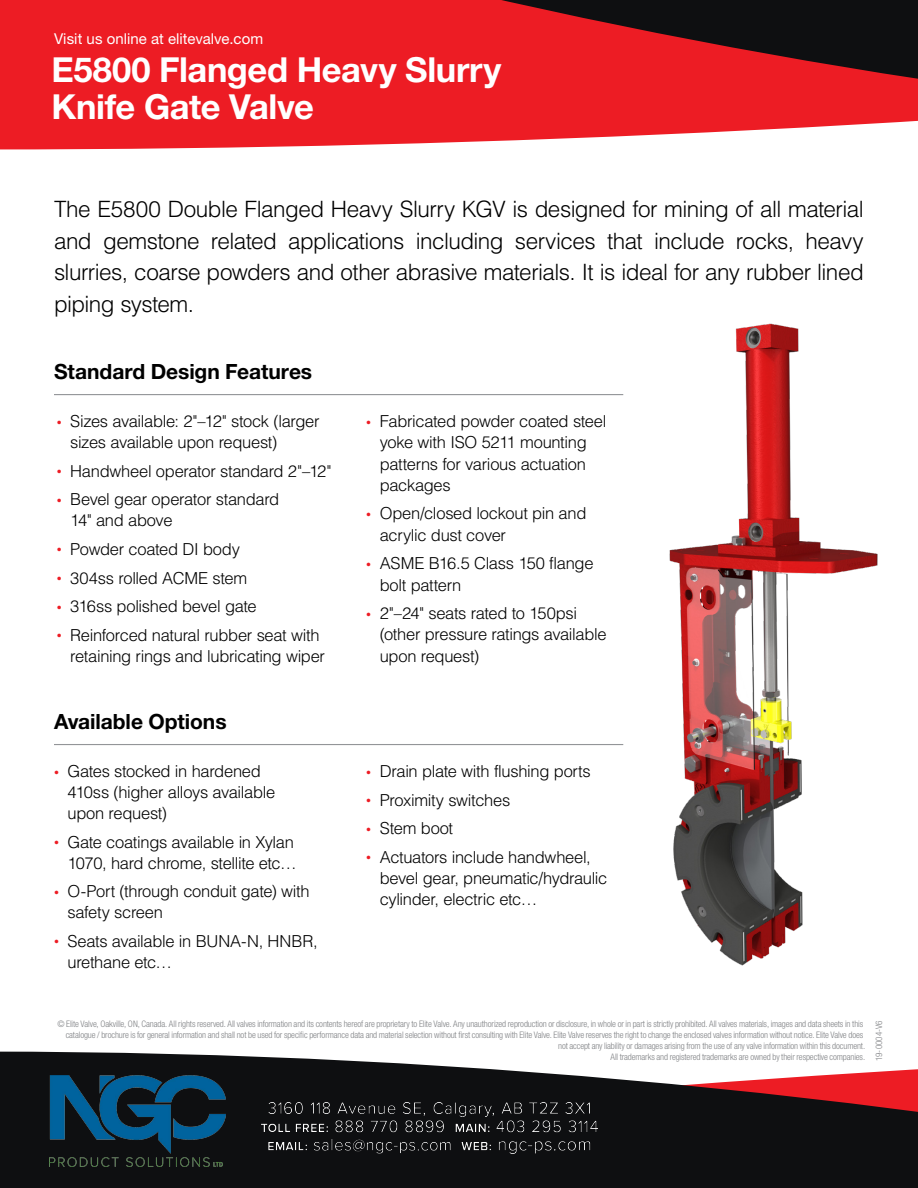
<style>
.page{position:relative;width:918px;height:1188px;background:#fff}
.page>*{position:absolute;margin:0;border:0;box-sizing:border-box;transform-origin:0 0}
.t1{font:700 34.5px/37.5px "Helvetica Neue LT Std";letter-spacing:-.01em;color:#fff}
.t2{font:300 22.5px/31.5px "Helvetica LT Std";letter-spacing:-.025em;color:#000;text-align:justify}
.t3{font:700 21px "Helvetica Neue LT Std";letter-spacing:-.005em;color:#000}
.t4{font:300 16.5px/21px "Helvetica LT Std";letter-spacing:-.02em;color:#000}
.t5{font:15px "Helvetica Neue LT Std";letter-spacing:.005em;color:#fff}
.t6{font:300 condensed 9px/10.8px "Helvetica Neue LT Std";letter-spacing:-.015em;color:#808285;text-align:right}
.s1{font-size:9.9px;color:#ed1c24}
</style>
<div class="page">
<hr style="left:54px;top:394px;width:569px;height:1px;background:#939598">
<hr style="left:54px;top:744px;width:569px;height:1px;background:#939598">
<img style="left:669px;top:323px;width:209px;height:643px">
<svg style="left:0;top:0;width:918px;height:148px;background:#d1272d"></svg>
<svg style="left:0;top:1052px;width:918px;height:136px;background:#3d3334"></svg>
<img style="left:50px;top:1076px;width:176px;height:90px">
<img style="left:262px;top:1102px;width:336px;height:52px">
<p class="t5" style="left:54px;top:30px;width:211px">Visit us online at elitevalve.com</p>
<h1 class="t1" style="left:51px;top:50px;width:451px">E5800 Flanged Heavy Slurry<br>Knife Gate Valve</h1>
<p class="t2" style="left:54px;top:193px;width:811px">The E5800 Double Flanged Heavy Slurry KGV is designed for mining of all material and gemstone related applications including services that include rocks, heavy slurries, coarse powders and other abrasive materials. It is ideal for any rubber lined piping system.</p>
<p class="t3" style="left:54px;top:359px;width:260px">Standard Design Features</p>
<p class="t4" style="left:70px;top:411px;width:251px;text-indent:-14px"><span class="s1">•</span> Sizes available: 2"–12" stock (larger sizes available upon request)</p>
<p class="t4" style="left:57px;top:460px;width:276px"><span class="s1">•</span> Handwheel operator standard 2"–12"</p>
<p class="t4" style="left:70px;top:489px;width:211px;text-indent:-14px"><span class="s1">•</span> Bevel gear operator standard<br>14" and above</p>
<p class="t4" style="left:57px;top:538px;width:185px"><span class="s1">•</span> Powder coated DI body</p>
<p class="t4" style="left:57px;top:567px;width:192px"><span class="s1">•</span> 304ss rolled ACME stem</p>
<p class="t4" style="left:57px;top:596px;width:202px"><span class="s1">•</span> 316ss polished bevel gate</p>
<p class="t4" style="left:70px;top:624px;width:256px;text-indent:-14px"><span class="s1">•</span> Reinforced natural rubber seat with retaining rings and lubricating wiper</p>
<p class="t3" style="left:54px;top:709px;width:174px">Available Options</p>
<p class="t4" style="left:68px;top:761px;width:209px;text-indent:-14px"><span class="s1">•</span> Gates stocked in hardened<br>410ss (higher alloys available upon request)</p>
<p class="t4" style="left:54px;top:831px;width:244px;text-align:right"><span class="s1">•</span> Gate coatings available in Xylan<br>1070, hard chrome, stellite etc…</p>
<p class="t4" style="left:68px;top:881px;width:244px;text-indent:-14px"><span class="s1">•</span> O-Port (through conduit gate) with safety screen</p>
<p class="t4" style="left:68px;top:930px;width:252px;text-indent:-14px"><span class="s1">•</span> Seats available in BUNA-N, HNBR, urethane etc…</p>
<p class="t4" style="left:380px;top:411px;width:228px;text-indent:-14px"><span class="s1">•</span> Fabricated powder coated steel yoke with ISO 5211 mounting patterns for various actuation packages</p>
<p class="t4" style="left:380px;top:503px;width:208px;text-indent:-14px"><span class="s1">•</span> Open/closed lockout pin and acrylic dust cover</p>
<p class="t4" style="left:380px;top:553px;width:215px;text-indent:-14px"><span class="s1">•</span> ASME B16.5 Class 150 flange bolt pattern</p>
<p class="t4" style="left:380px;top:603px;width:228px;text-indent:-14px"><span class="s1">•</span> 2"–24" seats rated to 150psi (other pressure ratings available upon request)</p>
<p class="t4" style="left:366px;top:761px;width:226px"><span class="s1">•</span> Drain plate with flushing ports</p>
<p class="t4" style="left:366px;top:789px;width:146px"><span class="s1">•</span> Proximity switches</p>
<p class="t4" style="left:366px;top:818px;width:88px"><span class="s1">•</span> Stem boot</p>
<p class="t4" style="left:380px;top:846px;width:229px;text-indent:-14px"><span class="s1">•</span> Actuators include handwheel, bevel gear, pneumatic/hydraulic cylinder, electric etc…</p>
<p class="t6" style="left:57px;top:1018px;width:809px">© Elite Valve, Oakville, ON, Canada. All rights reserved. All valves information and its contents hereof are proprietary to Elite Valve. Any unauthorized reproduction or disclosure, in whole or in part is strictly prohibited. All valves materials, images and data sheets in this catalogue / brochure is for general information and shall not be used for specific performance data and material selection without first consulting with Elite Valve. Elite Valve reserves the right to change the enclosed valves information without notice. Elite Valve does not accept any liability or damages arising from the use of any valve information within this document.<br>All trademarks and registered trademarks are owned by their respective companies.</p>
<p class="t6" style="left:874px;top:1061px;width:42px;rotate:-90deg">19-0004-V6</p>
</div>
